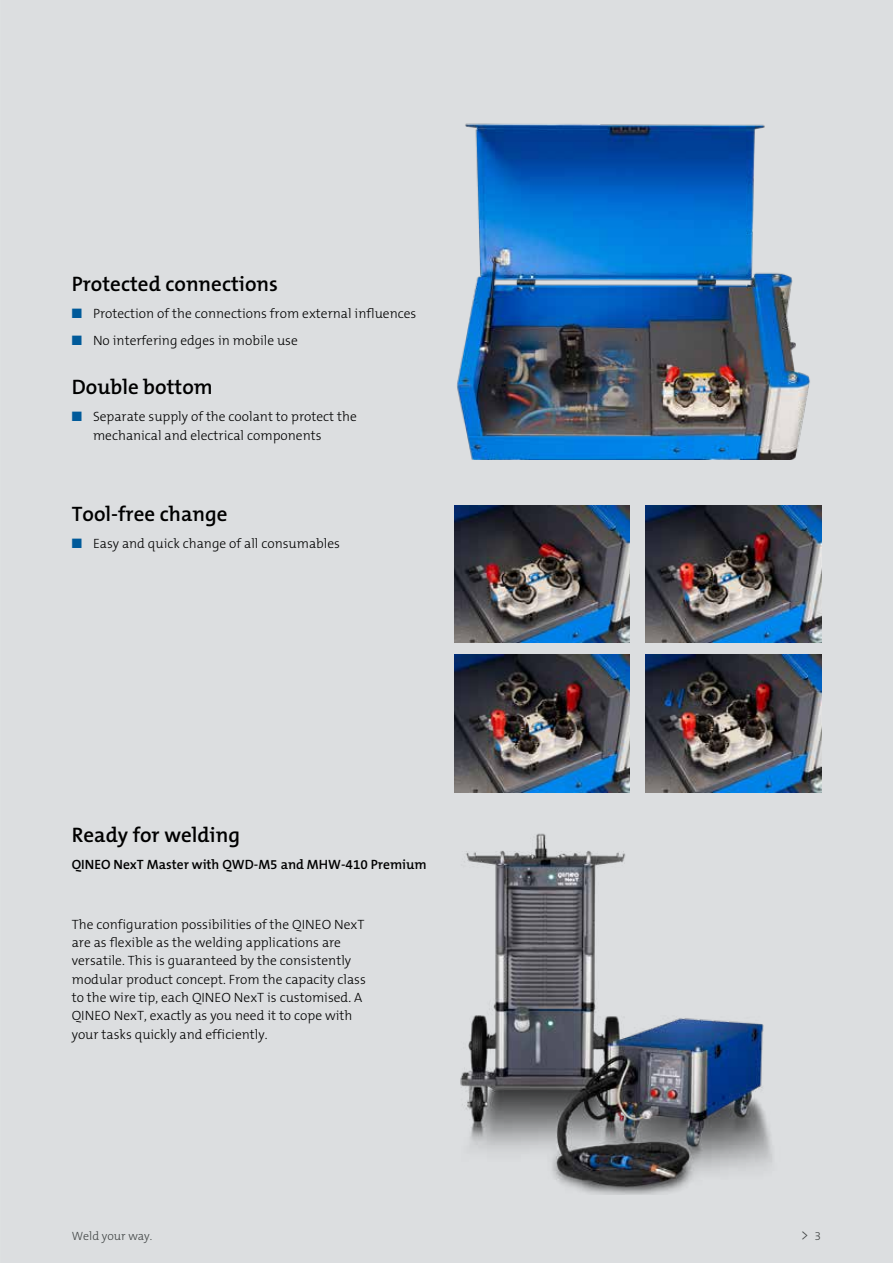
<style>
.page{position:relative;width:893px;height:1263px;background:#dcdee0}
.page>*{position:absolute;margin:0;border:0;box-sizing:border-box;transform-origin:0 0}
.t1{font:600 21px "The Mix B6";color:#000}
.t2{font:300 15px "The Mix B3";color:#000}
.t3{font:300 13.5px/18.3px "The Mix B3";color:#000}
.t4{font:600 13.5px "The Mix B6";color:#000}
.t5{font:300 12px "The Mix B3";color:#000}
.s1{color:#005a9a}
.s2{font-size:12px}
</style>
<div class="page">
<img style="left:454px;top:505px;width:176px;height:138px">
<img style="left:646px;top:505px;width:175px;height:138px">
<img style="left:454px;top:654px;width:176px;height:138px">
<img style="left:646px;top:654px;width:175px;height:138px">
<img style="left:454px;top:92px;width:367px;height:367px">
<img style="left:454px;top:827px;width:367px;height:367px">
<h1 class="t1" style="left:72px;top:273px;width:208px">Protected connections</h1>
<p class="t3" style="left:72px;top:305px;width:346px"><span class="s1">■</span> Protection of the connections from external influences</p>
<p class="t3" style="left:72px;top:332px;width:228px"><span class="s1">■</span> No interfering edges in mobile use</p>
<h1 class="t1" style="left:72px;top:376px;width:143px">Double bottom</h1>
<p class="t3" style="left:93px;top:408px;width:265px;text-indent:-21px"><span class="s1">■</span> Separate supply of the coolant to protect the mechanical and electrical components</p>
<h1 class="t1" style="left:72px;top:502px;width:157px">Tool-free change</h1>
<p class="t3" style="left:72px;top:534px;width:270px"><span class="s1">■</span> Easy and quick change of all consumables</p>
<h1 class="t1" style="left:72px;top:824px;width:170px">Ready for welding</h1>
<p class="t4" style="left:72px;top:857px;width:356px">QINEO NexT Master with QWD-M5 and MHW-410 Premium</p>
<p class="t3" style="left:72px;top:915px;width:296px">The configuration possibilities of the QINEO NexT are as flexible as the welding applications are versatile. This is guaranteed by the consistently modular product concept. From the capacity class to the wire tip, each QINEO NexT is customised. A QINEO NexT, exactly as you need it to cope with your tasks quickly and efficiently.</p>
<p class="t5" style="left:72px;top:1229px;width:82px">Weld your way.</p>
<p class="t2" style="left:800px;top:1227px;width:22px">&gt; <span class="s2">3</span></p>
</div>
